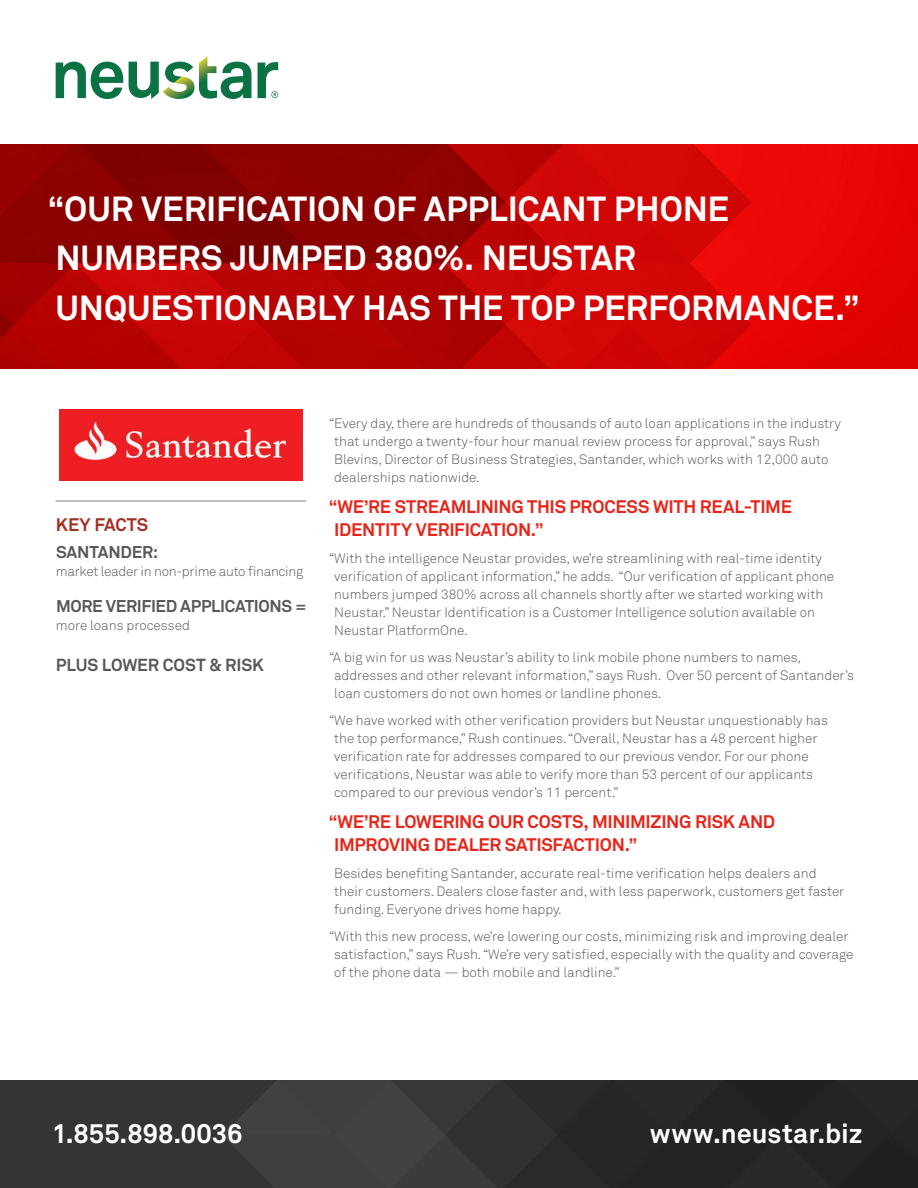
<style>
.page{position:relative;width:918px;height:1188px;background:#fff}
.page>*{position:absolute;margin:0;border:0;box-sizing:border-box;transform-origin:0 0}
.GC__Body_Copy__1{font:700 34.5px/49.5px "Akkurat";letter-spacing:-.005em;color:#fff}
.GC__Body_Copy__1-2{font:700 27px "Akkurat";color:#fff}
.Body{font:700 18px/22.5px "Akkurat";letter-spacing:-.015em;color:#e72419}
.t1{font:700 18px "Akkurat";color:#a33123}
.Body_End{font:700 17.25px "Akkurat";letter-spacing:-.01em;color:#57585a}
.Body_End-2{font:700 16.8px "Akkurat";letter-spacing:-.02em;color:#57585a}
.Body-2{font:300 13.5px/18px "Akkurat";color:#57585a}
.Body_End-3{font:300 13.5px "Akkurat";letter-spacing:-.02em;color:#57585a}
.Body_End-4{font:300 13.5px "Akkurat";color:#57585a}
</style>
<div class="page">
<img style="left:0;top:144px;width:918px;height:225px">
<svg style="left:56px;top:62px;width:67px;height:37px"></svg>
<svg style="left:129px;top:56px;width:122px;height:43px"></svg>
<svg style="left:258px;top:62px;width:20px;height:36px"></svg>
<img style="left:0;top:1080px;width:918px;height:108px">
<img style="left:59px;top:410px;width:244px;height:71px">
<hr style="left:56px;top:501px;width:250px;height:1px;background:#808285">
<p class="GC__Body_Copy__1" style="left:48px;top:184px;width:813px">“OUR VERIFICATION OF APPLICANT PHONE<br>NUMBERS JUMPED 380%. NEUSTAR<br>UNQUESTIONABLY HAS THE TOP PERFORMANCE.”</p>
<h2 class="t1" style="left:56px;top:513px;width:94px">KEY FACTS</h2>
<p class="Body_End-2" style="left:56px;top:541px;width:104px">SANTANDER:</p>
<p class="Body_End-3" style="left:56px;top:563px;width:249px">market leader in non-prime auto financing</p>
<p class="Body_End-2" style="left:56px;top:595px;width:252px">MORE VERIFIED APPLICATIONS =</p>
<p class="Body_End-4" style="left:56px;top:617px;width:136px">more loans processed</p>
<p class="Body_End" style="left:56px;top:654px;width:209px">PLUS LOWER COST &amp; RISK</p>
<p class="Body-2" style="left:334px;top:414px;width:508px;text-indent:-5px">“Every day, there are hundreds of thousands of auto loan applications in the industry that undergo a twenty-four hour manual review process for approval,” says Rush Blevins, Director of Business Strategies, Santander, which works with 12,000 auto dealerships nationwide.</p>
<p class="Body" style="left:334px;top:496px;width:459px;text-indent:-6px">“WE’RE STREAMLINING THIS PROCESS WITH REAL-TIME<br>IDENTITY VERIFICATION.”</p>
<p class="Body-2" style="left:334px;top:549px;width:502px;text-indent:-5px">“With the intelligence Neustar provides, we’re streamlining with real-time identity verification of applicant information,” he adds. “Our verification of applicant phone numbers jumped 380% across all channels shortly after we started working with Neustar.” Neustar Identification is a Customer Intelligence solution available on Neustar PlatformOne.</p>
<p class="Body-2" style="left:334px;top:648px;width:522px;text-indent:-5px">“A big win for us was Neustar’s ability to link mobile phone numbers to names, addresses and other relevant information,” says Rush. Over 50 percent of Santander’s loan customers do not own homes or landline phones.</p>
<p class="Body-2" style="left:334px;top:711px;width:496px;text-indent:-5px">“We have worked with other verification providers but Neustar unquestionably has the top performance,” Rush continues. “Overall, Neustar has a 48 percent higher verification rate for addresses compared to our previous vendor. For our phone verifications, Neustar was able to verify more than 53 percent of our applicants compared to our previous vendor’s 11 percent.”</p>
<p class="Body" style="left:334px;top:811px;width:442px;text-indent:-6px">“WE’RE LOWERING OUR COSTS, MINIMIZING RISK AND<br>IMPROVING DEALER SATISFACTION.”</p>
<p class="Body-2" style="left:334px;top:864px;width:512px">Besides benefiting Santander, accurate real-time verification helps dealers and their customers. Dealers close faster and, with less paperwork, customers get faster funding. Everyone drives home happy.</p>
<p class="Body-2" style="left:334px;top:927px;width:521px;text-indent:-5px">“With this new process, we’re lowering our costs, minimizing risk and improving dealer satisfaction,” says Rush. “We’re very satisfied, especially with the quality and coverage of the phone data — both mobile and landline.”</p>
<p class="GC__Body_Copy__1-2" style="left:52px;top:1116px;width:192px">1.855.898.0036</p>
<p class="GC__Body_Copy__1-2" style="left:650px;top:1116px;width:214px">www.neustar.biz</p>
</div>
